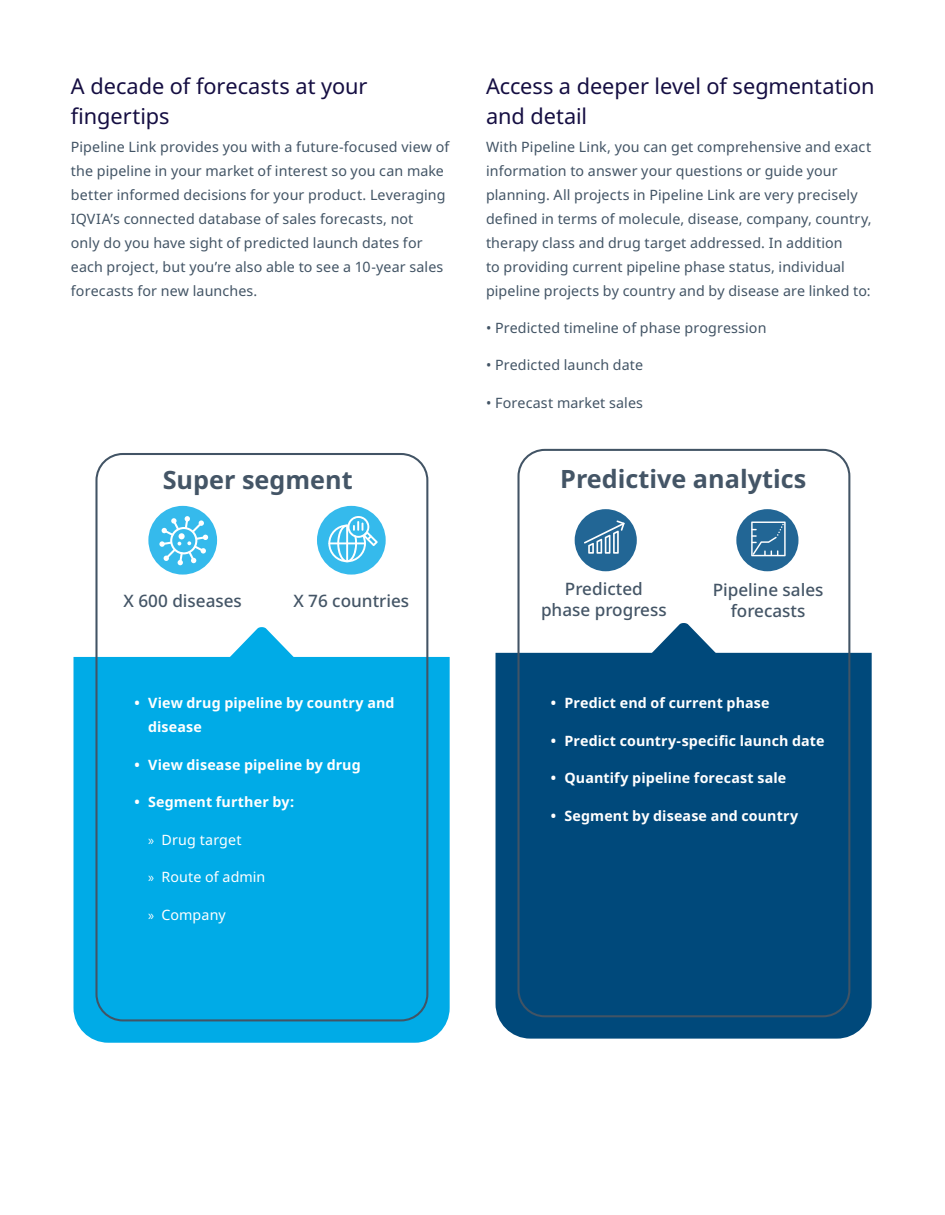
<style>
.page{position:relative;width:945px;height:1215px;background:#fff}
.page>*{position:absolute;margin:0;border:0;box-sizing:border-box;transform-origin:0 0}
.t1{font:700 25.2px "Noto Sans";color:#456}
.Section_heading{font:21.75px/30px "Noto Sans";letter-spacing:-.005em;color:#150e42}
.t2{font:500 17.1px/20.5px "Noto Sans";color:#456;text-align:center}
.Body_copy_-_Space{font:14.25px/24px "Noto Sans";letter-spacing:.01em;color:#425465}
.t3{font:700 14.25px/24px "Noto Sans";letter-spacing:.01em;color:#fff}
.t4{font:14.25px "Noto Sans";letter-spacing:.005em;color:#fff}
.s1{font-family:"Myriad Pro"}
</style>
<div class="page">
<svg style="left:227px;top:627px;width:69px;height:30px"></svg>
<div style="left:74px;top:657px;width:376px;height:386px;background:#00abe7"></div>
<div style="left:95px;top:453px;width:333px;height:568px;border:2px solid #425465;border-radius:26px"></div>
<div style="left:148px;top:506px;width:69px;height:69px;background:#35baec;border-radius:50%"></div>
<div style="left:317px;top:506px;width:69px;height:69px;background:#35baec;border-radius:50%"></div>
<svg style="left:649px;top:623px;width:69px;height:30px"></svg>
<div style="left:496px;top:653px;width:376px;height:386px;background:#00497b"></div>
<div style="left:517px;top:449px;width:333px;height:568px;border:2px solid #425465;border-radius:26px"></div>
<div style="left:575px;top:509px;width:62px;height:62px;background:#226695;border-radius:50%"></div>
<div style="left:736px;top:509px;width:62px;height:62px;background:#226695;border-radius:50%"></div>
<svg style="left:159px;top:516px;width:49px;height:49px"></svg>
<svg style="left:328px;top:516px;width:50px;height:46px"></svg>
<svg style="left:584px;top:520px;width:41px;height:34px"></svg>
<svg style="left:751px;top:522px;width:35px;height:34px"></svg>
<p class="Section_heading" style="left:71px;top:71px;width:298px">A decade of forecasts at your fingertips</p>
<p class="Body_copy_-_Space" style="left:71px;top:135px;width:380px">Pipeline Link provides you with a future-focused view of the pipeline in your market of interest so you can make better informed decisions for your product. Leveraging IQVIA’s connected database of sales forecasts, not<br>only do you have sight of predicted launch dates for each project, but you’re also able to see a 10-year sales forecasts for new launches.</p>
<p class="t1" style="left:163px;top:462px;width:192px">Super segment</p>
<p class="t2" style="left:124px;top:590px;width:120px">X 600 diseases</p>
<p class="t2" style="left:293px;top:591px;width:117px">X 76 countries</p>
<p class="t3" style="left:148px;top:691px;width:248px;text-indent:-14px">• View drug pipeline by country and disease</p>
<p class="t3" style="left:135px;top:753px;width:228px">• View disease pipeline by drug</p>
<p class="t3" style="left:135px;top:790px;width:161px">• Segment further by:</p>
<p class="t4" style="left:148px;top:829px;width:95px"><span class="s1">»</span> Drug target</p>
<p class="t4" style="left:148px;top:867px;width:119px"><span class="s1">»</span> Route of admin</p>
<p class="t4" style="left:148px;top:904px;width:79px"><span class="s1">»</span> Company</p>
<p class="Section_heading" style="left:486px;top:71px;width:390px">Access a deeper level of segmentation and detail</p>
<p class="Body_copy_-_Space" style="left:486px;top:135px;width:387px">With Pipeline Link, you can get comprehensive and exact information to answer your questions or guide your planning. All projects in Pipeline Link are very precisely defined in terms of molecule, disease, company, country, therapy class and drug target addressed. In addition<br>to providing current pipeline phase status, individual pipeline projects by country and by disease are linked to:</p>
<p class="Body_copy_-_Space" style="left:486px;top:316px;width:282px">• Predicted timeline of phase progression</p>
<p class="Body_copy_-_Space" style="left:486px;top:354px;width:159px">• Predicted launch date</p>
<p class="Body_copy_-_Space" style="left:486px;top:391px;width:159px">• Forecast market sales</p>
<p class="t1" style="left:560px;top:461px;width:248px">Predictive analytics</p>
<p class="t2" style="left:541px;top:579px;width:127px">Predicted phase progress</p>
<p class="t2" style="left:713px;top:580px;width:112px">Pipeline sales forecasts</p>
<p class="t3" style="left:551px;top:691px;width:220px">• Predict end of current phase</p>
<p class="t3" style="left:551px;top:729px;width:275px">• Predict country-specific launch date</p>
<p class="t3" style="left:551px;top:766px;width:237px">• Quantify pipeline forecast sale</p>
<p class="t3" style="left:551px;top:804px;width:249px">• Segment by disease and country</p>
</div>
